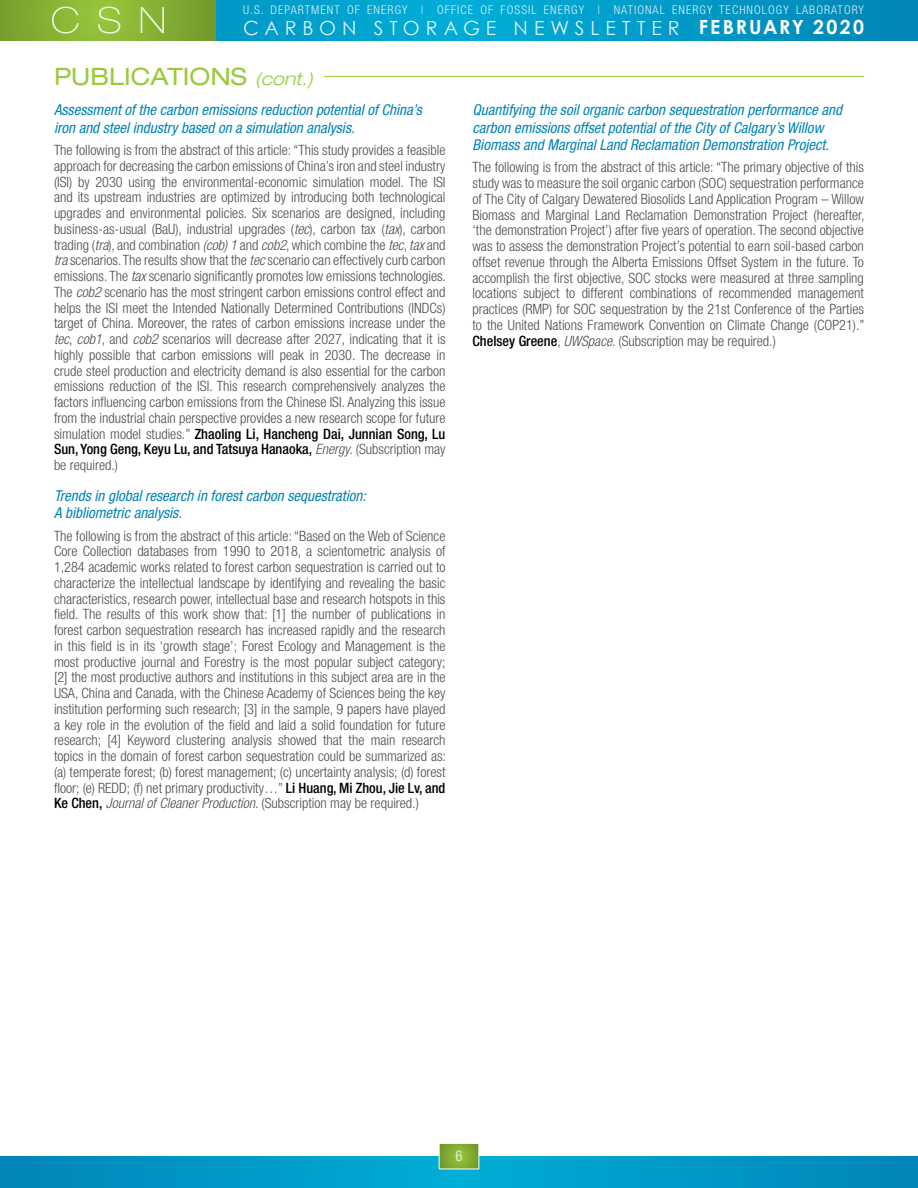
<style>
.page{position:relative;width:918px;height:1188px;background:#fff}
.page>*{position:absolute;margin:0;border:0;box-sizing:border-box;transform-origin:0 0}
.t1{font:expanded 24px "Helvetica Neue LT Std";color:#9aca3c}
.t2{font:19.5px "Century Gothic";letter-spacing:.305em;color:#dfeef6}
.t3{font:700 19.5px "Century Gothic";letter-spacing:.105em;color:#fff}
.t4{font:italic condensed 15px/17.2px "Helvetica Neue";color:#0084b6}
.t5{font:condensed 15px "Helvetica Neue LT Std";color:#e3e6d8}
.t6{font:300 condensed 14.25px/15.8px "Helvetica Neue LT Std";color:#4d4d4f;text-align:justify}
.t7{font:300 condensed 12px "Helvetica Neue LT Std";letter-spacing:.09em;color:#dfeef6}
.s1{font-weight:300;font-style:italic;font-size:18px}
.s2{font-style:italic}
.s3{font-weight:500;color:#000}
</style>
<div class="page">
<svg style="left:216px;top:0;width:702px;height:40px;background:#009cc9"></svg>
<svg style="left:0;top:0;width:216px;height:40px;background:#80ab31"></svg>
<svg style="left:0;top:1156px;width:918px;height:32px;background:#0098c6"></svg>
<svg style="left:52px;top:7px;width:112px;height:27px;background:#9ac34c"></svg>
<svg style="left:439px;top:1143px;width:40px;height:26px"></svg>
<div style="left:439px;top:1143px;width:40px;height:26px;border:1px solid #fff"></div>
<hr style="left:324px;top:76px;width:540px;height:1px;background:#9aca3c">
<p class="t7" style="left:243px;top:3px;width:622px">U.S. DEPARTMENT OF ENERGY | OFFICE OF FOSSIL ENERGY | NATIONAL ENERGY TECHNOLOGY LABORATORY</p>
<h2 class="t3" style="left:699px;top:15px;width:167px">FEBRUARY 2020</h2>
<h1 class="t1" style="left:54px;top:62px;width:261px">PUBLICATIONS <span class="s1">(cont.)</span></h1>
<p class="t4" style="left:54px;top:101px;width:369px">Assessment of the carbon emissions reduction potential of China’s iron and steel industry based on a simulation analysis.</p>
<p class="t6" style="left:54px;top:142px;width:394px">The following is from the abstract of this article: “This study provides a feasible approach for decreasing the carbon emissions of China’s iron and steel industry (ISI) by 2030 using the environmental-economic simulation model. The ISI and its upstream industries are optimized by introducing both technological upgrades and environmental policies. Six scenarios are designed, including business-as-usual (BaU), industrial upgrades (<span class="s2">tec</span>), carbon tax (<span class="s2">tax</span>), carbon trading (<span class="s2">tra</span>), and combination <span class="s2">(cob) 1</span> and <span class="s2">cob2</span>, which combine the <span class="s2">tec</span>, <span class="s2">tax</span> and <span class="s2">tra</span> scenarios. The results show that the <span class="s2">tec</span> scenario can effectively curb carbon emissions. The <span class="s2">tax</span> scenario significantly promotes low emissions technologies.<br>The <span class="s2">cob2</span> scenario has the most stringent carbon emissions control effect and helps the ISI meet the Intended Nationally Determined Contributions (INDCs) target of China. Moreover, the rates of carbon emissions increase under the <span class="s2">tec</span>, <span class="s2">cob1</span>, and <span class="s2">cob2</span> scenarios will decrease after 2027, indicating that it is highly possible that carbon emissions will peak in 2030. The decrease in crude steel production and electricity demand is also essential for the carbon emissions reduction of the ISI. This research comprehensively analyzes the factors influencing carbon emissions from the Chinese ISI. Analyzing this issue from the industrial chain perspective provides a new research scope for future simulation model studies.” <span class="s3">Zhaoling Li, Hancheng Dai, Junnian Song, Lu Sun, Yong Geng, Keyu Lu, and Tatsuya Hanaoka,</span> <span class="s2">Energy</span>. (Subscription may be required.)</p>
<p class="t4" style="left:54px;top:487px;width:314px">Trends in global research in forest carbon sequestration:<br>A bibliometric analysis.</p>
<p class="t6" style="left:54px;top:528px;width:394px">The following is from the abstract of this article: “Based on the Web of Science Core Collection databases from 1990 to 2018, a scientometric analysis of 1,284 academic works related to forest carbon sequestration is carried out to characterize the intellectual landscape by identifying and revealing the basic characteristics, research power, intellectual base and research hotspots in this field. The results of this work show that: [1] the number of publications in forest carbon sequestration research has increased rapidly and the research in this field is in its ‘growth stage’; Forest Ecology and Management is the most productive journal and Forestry is the most popular subject category; [2] the most productive authors and institutions in this subject area are in the USA, China and Canada, with the Chinese Academy of Sciences being the key institution performing such research; [3] in the sample, 9 papers have played a key role in the evolution of the field and laid a solid foundation for future research; [4] Keyword clustering analysis showed that the main research topics in the domain of forest carbon sequestration could be summarized as: (a) temperate forest; (b) forest management; (c) uncertainty analysis; (d) forest floor; (e) REDD; (f) net primary productivity…” <span class="s3">Li Huang, Mi Zhou, Jie Lv, and Ke Chen,</span> <span class="s2">Journal of Cleaner Production</span>. (Subscription may be required.)</p>
<h2 class="t2" style="left:243px;top:16px;width:438px">CARBON STORAGE NEWSLETTER</h2>
<p class="t4" style="left:472px;top:101px;width:371px">Quantifying the soil organic carbon sequestration performance and carbon emissions offset potential of the City of Calgary’s Willow<br>Biomass and Marginal Land Reclamation Demonstration Project.</p>
<p class="t6" style="left:472px;top:159px;width:394px">The following is from the abstract of this article: “The primary objective of this study was to measure the soil organic carbon (SOC) sequestration performance of The City of Calgary Dewatered Biosolids Land Application Program – Willow Biomass and Marginal Land Reclamation Demonstration Project (hereafter, ‘the demonstration Project’) after five years of operation. The second objective was to assess the demonstration Project’s potential to earn soil-based carbon offset revenue through the Alberta Emissions Offset System in the future. To accomplish the first objective, SOC stocks were measured at three sampling locations subject to different combinations of recommended management practices (RMP) for SOC sequestration by the 21st Conference of the Parties to the United Nations Framework Convention on Climate Change (COP21).” <span class="s3">Chelsey Greene</span>, <span class="s2">UWSpace</span>. (Subscription may be required.)</p>
<p class="t5" style="left:455px;top:1147px;width:9px">6</p>
</div>
